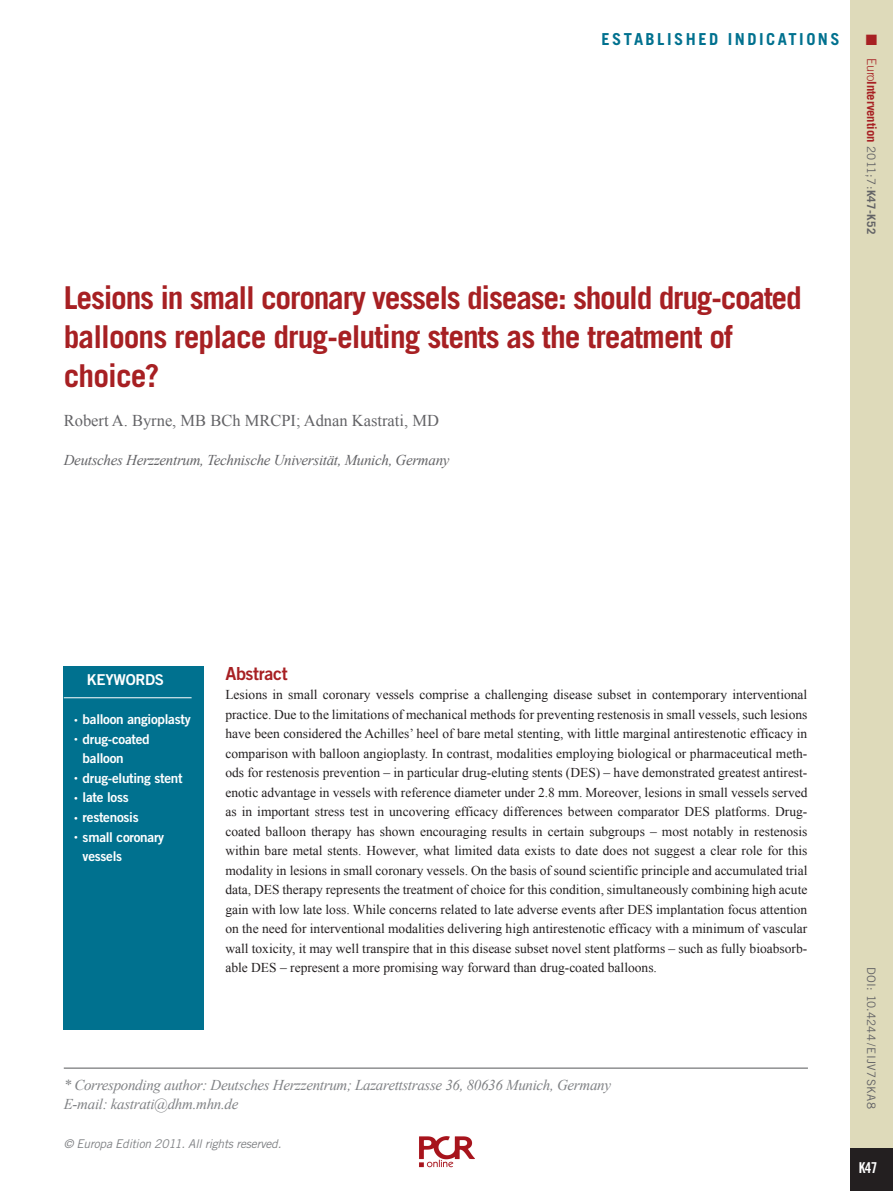
<style>
.page{position:relative;width:893px;height:1191px;background:#fff}
.page>*{position:absolute;margin:0;border:0;box-sizing:border-box;transform-origin:0 0}
.t1{font:700 31.5px/39px "Trade Gothic LT Std";letter-spacing:-.03em;color:#a72023}
.t2{font:18px "Trade Gothic LT Std Bd 2";letter-spacing:-.02em;color:#a72023}
.t3{font:16.5px "Times New Roman";color:#636366}
.t4{font:700 16.5px "Trade Gothic LT Std";letter-spacing:.15em;color:#00718f}
.t5{font:italic 15px/19.5px "Times New Roman";letter-spacing:-.02em;color:#808285}
.t6{font:italic 15px "Times New Roman";letter-spacing:-.02em;color:#636366}
.t7{font:15px "Trade Gothic LT Std Bd 2";letter-spacing:-.02em;color:#fff}
.t8{font:15px "Trade Gothic LT Std Bd Cn 20";color:#fff}
.t9{font:15px "Zapf Dingbats ITC";color:#a72023}
.t10{font:13.5px/19.5px "Times New Roman";color:#231f20;text-align:justify}
.t11{font:13.5px/19.5px "Trade Gothic LT Std Bd 2";letter-spacing:-.02em;color:#fff}
.t12{font:700 12.75px "Trade Gothic LT Std";letter-spacing:-.01em;color:#a72023}
.t13{font:italic 12px "Trade Gothic LT Std";letter-spacing:-.02em;color:#808285}
.t14{font:11.7px "Trade Gothic LT Std";letter-spacing:.03em;color:#636366}
.s1{font-weight:300}
.s2{font-weight:400;font-size:11.7px;color:#636366}
.s3{font-size:11.7px;color:#636366}
.s4{font-family:"Trade Gothic LT Std";font-weight:300;font-size:7.5px}
</style>
<div class="page">
<img style="left:419px;top:1136px;width:56px;height:32px">
<div style="left:850px;top:0;width:43px;height:1191px;background:#dedaba"></div>
<div style="left:850px;top:1148px;width:43px;height:43px;background:#231f20"></div>
<div style="left:64px;top:665px;width:140px;height:364px;background:#00718f"></div>
<hr style="left:64px;top:697px;width:128px;height:1px;background:#fff">
<hr style="left:64px;top:1067px;width:744px;height:1px;background:#57585a">
<p class="t4" style="left:601px;top:33px;width:240px">ESTABLISHED INDICATIONS</p>
<p class="t9" style="left:866px;top:35px;width:13px">■</p>
<p class="t12" style="left:877px;top:58px;width:177px;rotate:90deg"><span class="s1">Euro</span>Intervention <span class="s2">2011;7:</span><span class="s3">K47-K52</span></p>
<h1 class="t1" style="left:64px;top:280px;width:740px">Lesions in small coronary vessels disease: should drug-coated balloons replace drug-eluting stents as the treatment of choice?</h1>
<p class="t3" style="left:64px;top:414px;width:377px">Robert A. Byrne, MB BCh MRCPI; Adnan Kastrati, MD</p>
<p class="t6" style="left:64px;top:454px;width:387px">Deutsches Herzzentrum, Technische Universität, Munich, Germany</p>
<p class="t7" style="left:87px;top:674px;width:79px">KEYWORDS</p>
<p class="t11" style="left:74px;top:711px;width:118px"><span class="s4">•</span> balloon angioplasty</p>
<p class="t11" style="left:83px;top:730px;width:69px;text-indent:-9px"><span class="s4">•</span> drug-coated balloon</p>
<p class="t11" style="left:74px;top:769px;width:110px"><span class="s4">•</span> drug-eluting stent</p>
<p class="t11" style="left:74px;top:789px;width:56px"><span class="s4">•</span> late loss</p>
<p class="t11" style="left:74px;top:808px;width:66px"><span class="s4">•</span> restenosis</p>
<p class="t11" style="left:83px;top:828px;width:83px;text-indent:-9px"><span class="s4">•</span> small coronary vessels</p>
<h2 class="t2" style="left:225px;top:666px;width:64px">Abstract</h2>
<p class="t10" style="left:225px;top:686px;width:584px">Lesions in small coronary vessels comprise a challenging disease subset in contemporary interventional practice. Due to the limitations of mechanical methods for preventing restenosis in small vessels, such lesions have been considered the Achilles’ heel of bare metal stenting, with little marginal antirestenotic efficacy in comparison with balloon angioplasty. In contrast, modalities employing biological or pharmaceutical meth&shy;ods for restenosis prevention – in particular drug-eluting stents (DES) – have demonstrated greatest antirest&shy;enotic advantage in vessels with reference diameter under 2.8 mm. Moreover, lesions in small vessels served as in important stress test in uncovering efficacy differences between comparator DES platforms. Drug&shy;coated balloon therapy has shown encouraging results in certain subgroups – most notably in restenosis within bare metal stents. However, what limited data exists to date does not suggest a clear role for this modality in lesions in small coronary vessels. On the basis of sound scientific principle and accumulated trial data, DES therapy represents the treatment of choice for this condition, simultaneously combining high acute gain with low late loss. While concerns related to late adverse events after DES implantation focus attention on the need for interventional modalities delivering high antirestenotic efficacy with a minimum of vascular wall toxicity, it may well transpire that in this disease subset novel stent platforms – such as fully bioabsorb&shy;able DES – represent a more promising way forward than drug-coated balloons.</p>
<p class="t5" style="left:64px;top:1076px;width:549px">* Corresponding author: Deutsches Herzzentrum; Lazarettstrasse 36, 80636 Munich, Germany<br>E-mail: kastrati@dhm.mhn.de</p>
<p class="t13" style="left:64px;top:1138px;width:219px">© Europa Edition 2011. All rights reserved.</p>
<p class="t14" style="left:876px;top:967px;width:143px;rotate:90deg">DOI: 10.4244/EIJV7SKA8</p>
<p class="t8" style="left:859px;top:1159px;width:20px">K47</p>
</div>
